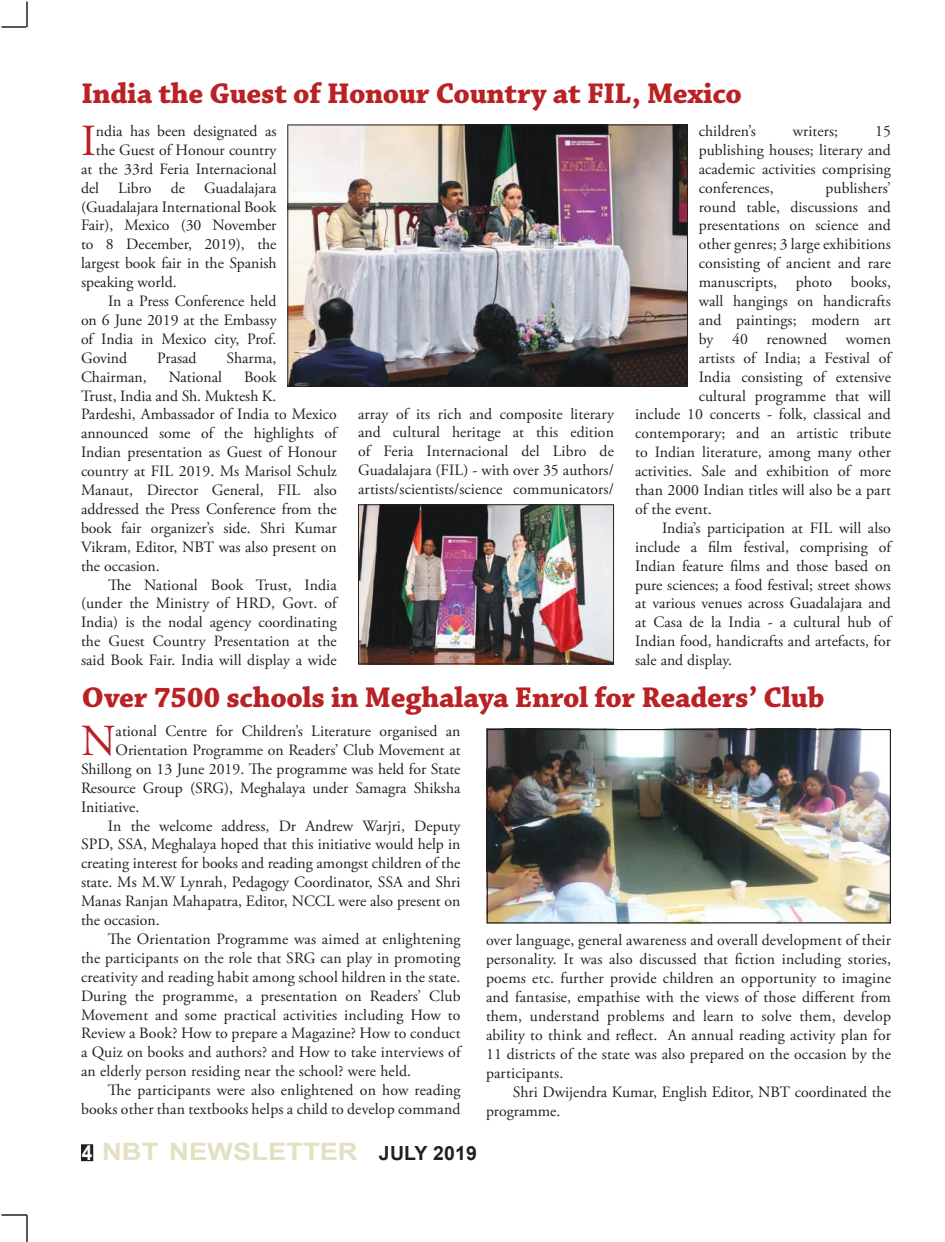
<style>
.page{position:relative;width:945px;height:1242px;background:#fff}
.page>*{position:absolute;margin:0;border:0;box-sizing:border-box;transform-origin:0 0}
.t1{font:44.25px "Adobe Garamond Pro";color:#ba2124}
.t2{font:700 30px "Chaparral Pro";letter-spacing:-.01em;color:#ba2124}
.t3{font:700 24px "Arial";color:#e4e0c2;scale:1.14 1}
.t4{font:15.75px/18.9px "Adobe Garamond Pro";color:#241f1f;text-align:justify}
.s1{font-size:21px;color:#fff}
.s2{font-size:19.5px;color:#241f1f}
</style>
<div class="page">
<hr style="left:26px;top:2px;width:2px;height:25px;background:#241f1f">
<hr style="left:2px;top:26px;width:24px;height:2px;background:#241f1f">
<hr style="left:26px;top:1215px;width:2px;height:27px;background:#241f1f">
<hr style="left:2px;top:1214px;width:25px;height:2px;background:#241f1f">
<div style="left:82px;top:1146px;width:10px;height:14px;background:#241f1f"></div>
<div style="left:81px;top:1144px;width:12px;height:17px;border:3px solid #241f1f"></div>
<img style="left:289px;top:126px;width:397px;height:259px">
<div style="left:287px;top:124px;width:401px;height:263px;border:1px solid #241f1f"></div>
<img style="left:360px;top:506px;width:252px;height:156px">
<div style="left:358px;top:504px;width:256px;height:160px;border:1px solid #241f1f"></div>
<img style="left:489px;top:731px;width:400px;height:190px">
<div style="left:487px;top:729px;width:404px;height:194px;border:1px solid #241f1f"></div>
<h2 class="t2" style="left:82px;top:76px;width:662px">India the Guest of Honour Country at FIL, Mexico</h2>
<p class="t4" style="left:699px;top:122px;width:59px">children’s</p>
<p class="t4" style="left:793px;top:122px;width:47px">writers;</p>
<h1 class="t1" style="left:81px;top:114px;width:16px">I</h1>
<p class="t4" style="left:96px;top:122px;width:182px">ndia has been designated as</p>
<p class="t4" style="left:699px;top:122px;width:194px;text-indent:176px">15 publishing houses; literary and academic activities comprising conferences,</p>
<p class="t4" style="left:96px;top:141px;width:182px">the Guest of Honour country</p>
<p class="t4" style="left:81px;top:160px;width:197px">at the 33rd Feria Internacional</p>
<p class="t4" style="left:81px;top:179px;width:197px">del Libro de Guadalajara</p>
<p class="t4" style="left:81px;top:198px;width:197px">(Guadalajara International Book</p>
<p class="t4" style="left:81px;top:217px;width:197px">Fair), Mexico (30 November</p>
<p class="t4" style="left:81px;top:235px;width:197px">to 8 December, 2019), the</p>
<p class="t4" style="left:81px;top:254px;width:197px">largest book fair in the Spanish</p>
<p class="t4" style="left:81px;top:273px;width:97px">speaking world.</p>
<p class="t4" style="left:108px;top:292px;width:170px">In a Press Conference held</p>
<p class="t4" style="left:81px;top:311px;width:197px">on 6 June 2019 at the Embassy</p>
<p class="t4" style="left:81px;top:330px;width:197px">of India in Mexico city, Prof.</p>
<p class="t4" style="left:81px;top:349px;width:48px">Govind</p>
<p class="t4" style="left:157px;top:349px;width:41px">Prasad</p>
<p class="t4" style="left:227px;top:349px;width:51px">Sharma,</p>
<p class="t4" style="left:81px;top:368px;width:67px">Chairman,</p>
<p class="t4" style="left:169px;top:368px;width:55px">National</p>
<p class="t4" style="left:826px;top:179px;width:67px">publishers’</p>
<p class="t4" style="left:699px;top:198px;width:194px">round table, discussions and</p>
<p class="t4" style="left:699px;top:217px;width:194px">presentations on science and</p>
<p class="t4" style="left:699px;top:235px;width:194px">other genres; 3 large exhibitions</p>
<p class="t4" style="left:699px;top:254px;width:194px">consisting of ancient and rare</p>
<p class="t4" style="left:699px;top:273px;width:194px">manuscripts, photo books,</p>
<p class="t4" style="left:699px;top:292px;width:194px">wall hangings on handicrafts</p>
<p class="t4" style="left:699px;top:311px;width:194px">and paintings; modern art</p>
<p class="t4" style="left:699px;top:330px;width:194px">by 40 renowned women</p>
<p class="t4" style="left:699px;top:349px;width:194px">artists of India; a Festival of</p>
<p class="t4" style="left:699px;top:368px;width:194px">India consisting of extensive</p>
<p class="t4" style="left:699px;top:387px;width:194px">cultural programme that will</p>
<p class="t4" style="left:635px;top:406px;width:257px">include 10 concerts - folk, classical and</p>
<p class="t4" style="left:635px;top:424px;width:257px">contemporary; and an artistic tribute</p>
<p class="t4" style="left:635px;top:443px;width:257px">to Indian literature, among many other</p>
<p class="t4" style="left:635px;top:462px;width:257px">activities. Sale and exhibition of more</p>
<p class="t4" style="left:635px;top:481px;width:257px">than 2000 Indian titles will also be a part</p>
<p class="t4" style="left:635px;top:500px;width:78px">of the event.</p>
<p class="t4" style="left:662px;top:519px;width:230px">India’s participation at FIL will also</p>
<p class="t4" style="left:635px;top:538px;width:257px">include a film festival, comprising of</p>
<p class="t4" style="left:635px;top:557px;width:257px">Indian feature films and those based on</p>
<p class="t4" style="left:635px;top:576px;width:257px">pure sciences; a food festival; street shows</p>
<p class="t4" style="left:635px;top:595px;width:257px">at various venues across Guadalajara and</p>
<p class="t4" style="left:635px;top:613px;width:257px">at Casa de la India - a cultural hub of</p>
<p class="t4" style="left:635px;top:632px;width:257px">Indian food, handicrafts and artefacts, for</p>
<p class="t4" style="left:635px;top:651px;width:98px">sale and display.</p>
<p class="t4" style="left:81px;top:368px;width:257px;text-align:left;text-indent:163px">Book<br>Trust, India and Sh. Muktesh K.<br>Pardeshi, Ambassador of India to Mexico announced some of the highlights of<br>Indian presentation as Guest of Honour country at FIL 2019. Ms Marisol Schulz<br>Manaut, Director General, FIL also addressed the Press Conference from the book fair organizer’s side. Shri Kumar<br>Vikram, Editor, NBT was also present on the occasion.</p>
<p class="t4" style="left:81px;top:576px;width:257px;text-indent:27px">The National Book Trust, India (under the Ministry of HRD, Govt. of India) is the nodal agency coordinating the Guest Country Presentation at the said Book Fair. India will display a wide</p>
<p class="t4" style="left:358px;top:405px;width:257px">array of its rich and composite literary and cultural heritage at this edition of Feria Internacional del Libro de Guadalajara (FIL) - with over 35 authors/ artists/scientists/science communicators/</p>
<h2 class="t2" style="left:82px;top:680px;width:744px">Over 7500 schools in Meghalaya Enrol for Readers’ Club</h2>
<h1 class="t1" style="left:81px;top:714px;width:36px">N</h1>
<p class="t4" style="left:116px;top:722px;width:346px">ational Centre for Children’s Literature organised an</p>
<p class="t4" style="left:116px;top:741px;width:346px">Orientation Programme on Readers’ Club Movement at</p>
<p class="t4" style="left:81px;top:760px;width:381px">Shillong on 13 June 2019. The programme was held for State</p>
<p class="t4" style="left:81px;top:779px;width:381px">Resource Group (SRG), Meghalaya under Samagra Shiksha</p>
<p class="t4" style="left:81px;top:798px;width:60px">Initiative.</p>
<p class="t4" style="left:108px;top:817px;width:354px">In the welcome address, Dr Andrew Warjri, Deputy</p>
<p class="t4" style="left:81px;top:836px;width:381px">SPD, SSA, Meghalaya hoped that this initiative would help in</p>
<p class="t4" style="left:81px;top:855px;width:381px">creating interest for books and reading amongst children of the</p>
<p class="t4" style="left:81px;top:873px;width:381px">state. Ms M.W Lynrah, Pedagogy Coordinator, SSA and Shri</p>
<p class="t4" style="left:81px;top:892px;width:381px">Manas Ranjan Mahapatra, Editor, NCCL were also present on</p>
<p class="t4" style="left:81px;top:911px;width:80px">the occasion.</p>
<p class="t4" style="left:108px;top:930px;width:354px">The Orientation Programme was aimed at enlightening</p>
<p class="t4" style="left:81px;top:949px;width:381px">the participants on the role that SRG can play in promoting</p>
<p class="t4" style="left:81px;top:968px;width:381px">creativity and reading habit among school hildren in the state.</p>
<p class="t4" style="left:81px;top:987px;width:381px">During the programme, a presentation on Readers’ Club</p>
<p class="t4" style="left:81px;top:1006px;width:381px">Movement and some practical activities including How to</p>
<p class="t4" style="left:81px;top:1025px;width:381px">Review a Book? How to prepare a Magazine? How to conduct</p>
<p class="t4" style="left:81px;top:1044px;width:381px">a Quiz on books and authors? and How to take interviews of</p>
<p class="t4" style="left:81px;top:1062px;width:332px">an elderly person residing near the school? were held.</p>
<p class="t4" style="left:108px;top:1081px;width:354px">The participants were also enlightened on how reading</p>
<p class="t4" style="left:81px;top:1100px;width:381px">books other than textbooks helps a child to develop command</p>
<h3 class="t3" style="left:82px;top:1136px;width:348px"><span class="s1">4</span> NBT NEWSLETTER <span class="s2">JULY 2019</span></h3>
<p class="t4" style="left:486px;top:932px;width:407px">over language, general awareness and overall development of their personality. It was also discussed that fiction including stories, poems etc. further provide children an opportunity to imagine and fantasise, empathise with the views of those different from them, understand problems and learn to solve them, develop ability to think and reflect. An annual reading activity plan for 11 districts of the state was also prepared on the occasion by the participants.</p>
<p class="t4" style="left:486px;top:1083px;width:406px;text-indent:27px">Shri Dwijendra Kumar, English Editor, NBT coordinated the programme.</p>
</div>
